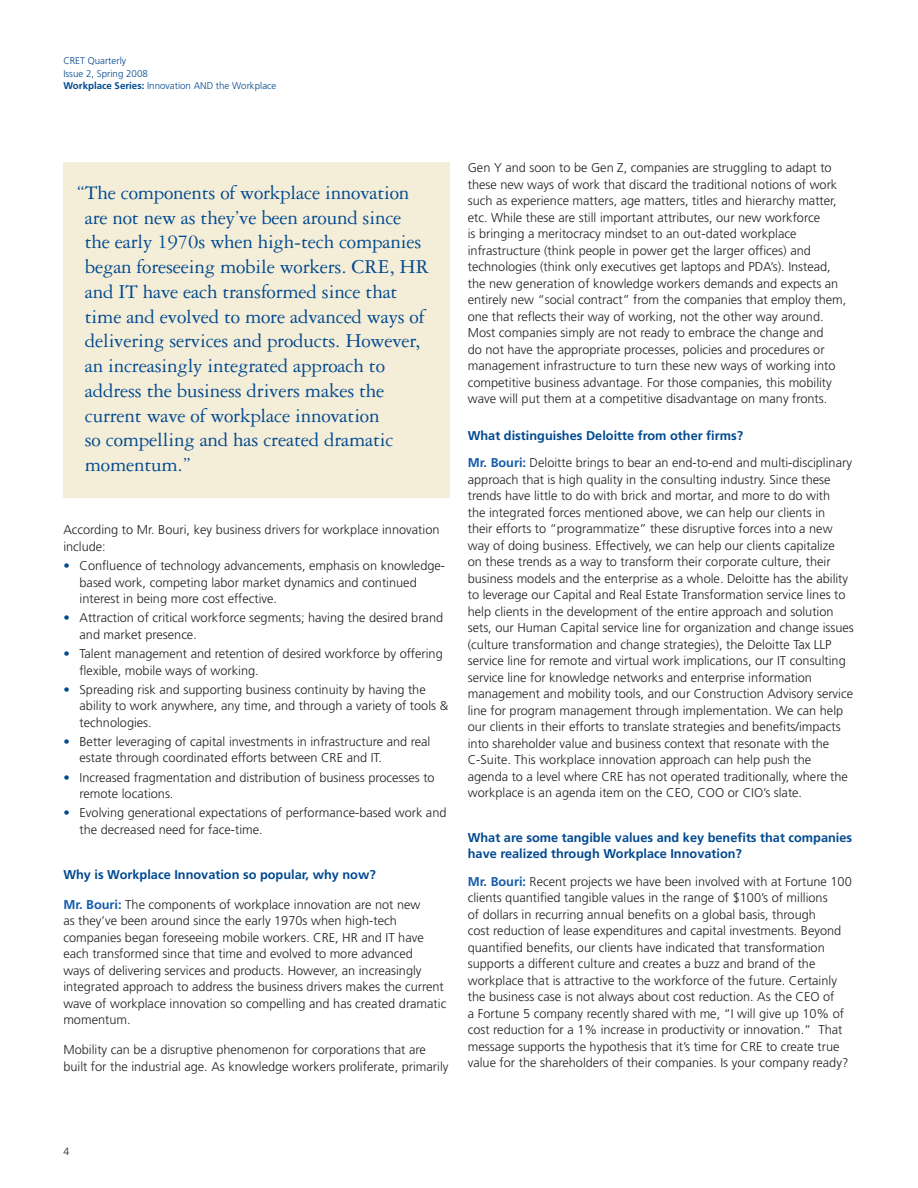
<style>
.page{position:relative;width:918px;height:1188px;background:#fff}
.page>*{position:absolute;margin:0;border:0;box-sizing:border-box;transform-origin:0 0}
._07_Quotes{font:21px/24.8px "Garamond Three";letter-spacing:-.01em;color:#014990}
.Body_copy{font:300 12.75px/16.5px "Frutiger";color:#231f20}
._06_Body_copy{font:300 12.75px/16.5px "Frutiger";color:#231f20}
.Bullets{font:300 12.75px/16.5px "Frutiger";color:#231f20}
.Bouri_Question{font:700 12.75px/16.5px "Frutiger";color:#014990}
.Bullets_Last{font:300 12.75px/16.5px "Frutiger";color:#231f20}
.t1{font:300 12.75px "Frutiger";color:#014990}
.t2{font:300 9.75px/12.3px "Frutiger";color:#014990}
.s1{font-weight:700}
.s2{font-weight:700;color:#135cab}
</style>
<div class="page">
<div style="left:63px;top:163px;width:386px;height:335px;background:#f4eed8"></div>
<p class="t2" style="left:63px;top:55px;width:215px">CRET Quarterly<br>Issue 2, Spring 2008<br><span class="s1">Workplace Series:</span> Innovation AND the Workplace</p>
<p class="_07_Quotes" style="left:85px;top:180px;width:346px;text-indent:-8px">“The components of workplace innovation are not new as they’ve been around since the early 1970s when high-tech companies began foreseeing mobile workers. CRE, HR and IT have each transformed since that time and evolved to more advanced ways of delivering services and products. However, an increasingly integrated approach to address the business drivers makes the current wave of workplace innovation<br>so compelling and has created dramatic momentum.”</p>
<p class="_06_Body_copy" style="left:63px;top:522px;width:378px">According to Mr. Bouri, key business drivers for workplace innovation include:</p>
<p class="Bullets" style="left:80px;top:558px;width:367px">Confluence of technology advancements, emphasis on knowledge&shy;based work, competing labor market dynamics and continued interest in being more cost effective.</p>
<p class="Bullets" style="left:80px;top:610px;width:365px">Attraction of critical workforce segments; having the desired brand and market presence.</p>
<p class="Bullets" style="left:80px;top:646px;width:365px">Talent management and retention of desired workforce by offering flexible, mobile ways of working.</p>
<p class="Bullets" style="left:80px;top:681px;width:370px">Spreading risk and supporting business continuity by having the ability to work anywhere, any time, and through a variety of tools &amp; technologies.</p>
<p class="Bullets" style="left:80px;top:733px;width:352px">Better leveraging of capital investments in infrastructure and real estate through coordinated efforts between CRE and IT.</p>
<p class="Bullets" style="left:80px;top:769px;width:357px">Increased fragmentation and distribution of business processes to remote locations.</p>
<p class="Bullets_Last" style="left:80px;top:805px;width:368px">Evolving generational expectations of performance-based work and the decreased need for face-time.</p>
<p class="Bouri_Question" style="left:63px;top:866px;width:314px">Why is Workplace Innovation so popular, why now?</p>
<p class="_06_Body_copy" style="left:63px;top:896px;width:385px"><span class="s2">Mr. Bouri:</span> The components of workplace innovation are not new<br>as they’ve been around since the early 1970s when high-tech companies began foreseeing mobile workers. CRE, HR and IT have each transformed since that time and evolved to more advanced<br>ways of delivering services and products. However, an increasingly integrated approach to address the business drivers makes the current wave of workplace innovation so compelling and has created dramatic momentum.</p>
<p class="_06_Body_copy" style="left:63px;top:1042px;width:387px">Mobility can be a disruptive phenomenon for corporations that are built for the industrial age. As knowledge workers proliferate, primarily</p>
<p class="t1" style="left:63px;top:559px;width:8px">•</p>
<p class="t1" style="left:63px;top:611px;width:8px">•</p>
<p class="t1" style="left:63px;top:646px;width:8px">•</p>
<p class="t1" style="left:63px;top:682px;width:8px">•</p>
<p class="t1" style="left:63px;top:734px;width:8px">•</p>
<p class="t1" style="left:63px;top:770px;width:8px">•</p>
<p class="t1" style="left:63px;top:806px;width:8px">•</p>
<p class="_06_Body_copy" style="left:468px;top:160px;width:380px">Gen Y and soon to be Gen Z, companies are struggling to adapt to these new ways of work that discard the traditional notions of work such as experience matters, age matters, titles and hierarchy matter, etc. While these are still important attributes, our new workforce<br>is bringing a meritocracy mindset to an out-dated workplace infrastructure (think people in power get the larger offices) and technologies (think only executives get laptops and PDA’s). Instead, the new generation of knowledge workers demands and expects an entirely new “social contract” from the companies that employ them, one that reflects their way of working, not the other way around.<br>Most companies simply are not ready to embrace the change and<br>do not have the appropriate processes, policies and procedures or management infrastructure to turn these new ways of working into competitive business advantage. For those companies, this mobility wave will put them at a competitive disadvantage on many fronts.</p>
<p class="Bouri_Question" style="left:468px;top:428px;width:277px">What distinguishes Deloitte from other firms?</p>
<p class="Body_copy" style="left:468px;top:455px;width:388px"><span class="s2">Mr. Bouri:</span> Deloitte brings to bear an end-to-end and multi-disciplinary approach that is high quality in the consulting industry. Since these trends have little to do with brick and mortar, and more to do with<br>the integrated forces mentioned above, we can help our clients in<br>their efforts to “programmatize” these disruptive forces into a new way of doing business. Effectively, we can help our clients capitalize<br>on these trends as a way to transform their corporate culture, their business models and the enterprise as a whole. Deloitte has the ability to leverage our Capital and Real Estate Transformation service lines to help clients in the development of the entire approach and solution sets, our Human Capital service line for organization and change issues (culture transformation and change strategies), the Deloitte Tax LLP service line for remote and virtual work implications, our IT consulting service line for knowledge networks and enterprise information management and mobility tools, and our Construction Advisory service line for program management through implementation. We can help our clients in their efforts to translate strategies and benefits/impacts into shareholder value and business context that resonate with the C-Suite. This workplace innovation approach can help push the agenda to a level where CRE has not operated traditionally, where the workplace is an agenda item on the CEO, COO or CIO’s slate.</p>
<p class="Bouri_Question" style="left:468px;top:829px;width:386px">What are some tangible values and key benefits that companies have realized through Workplace Innovation?</p>
<p class="Body_copy" style="left:468px;top:873px;width:385px"><span class="s2">Mr. Bouri:</span> Recent projects we have been involved with at Fortune 100 clients quantified tangible values in the range of $100’s of millions<br>of dollars in recurring annual benefits on a global basis, through<br>cost reduction of lease expenditures and capital investments. Beyond quantified benefits, our clients have indicated that transformation supports a different culture and creates a buzz and brand of the workplace that is attractive to the workforce of the future. Certainly the business case is not always about cost reduction. As the CEO of<br>a Fortune 5 company recently shared with me, “I will give up 10% of cost reduction for a 1% increase in productivity or innovation.” That message supports the hypothesis that it’s time for CRE to create true value for the shareholders of their companies. Is your company ready?</p>
</div>
